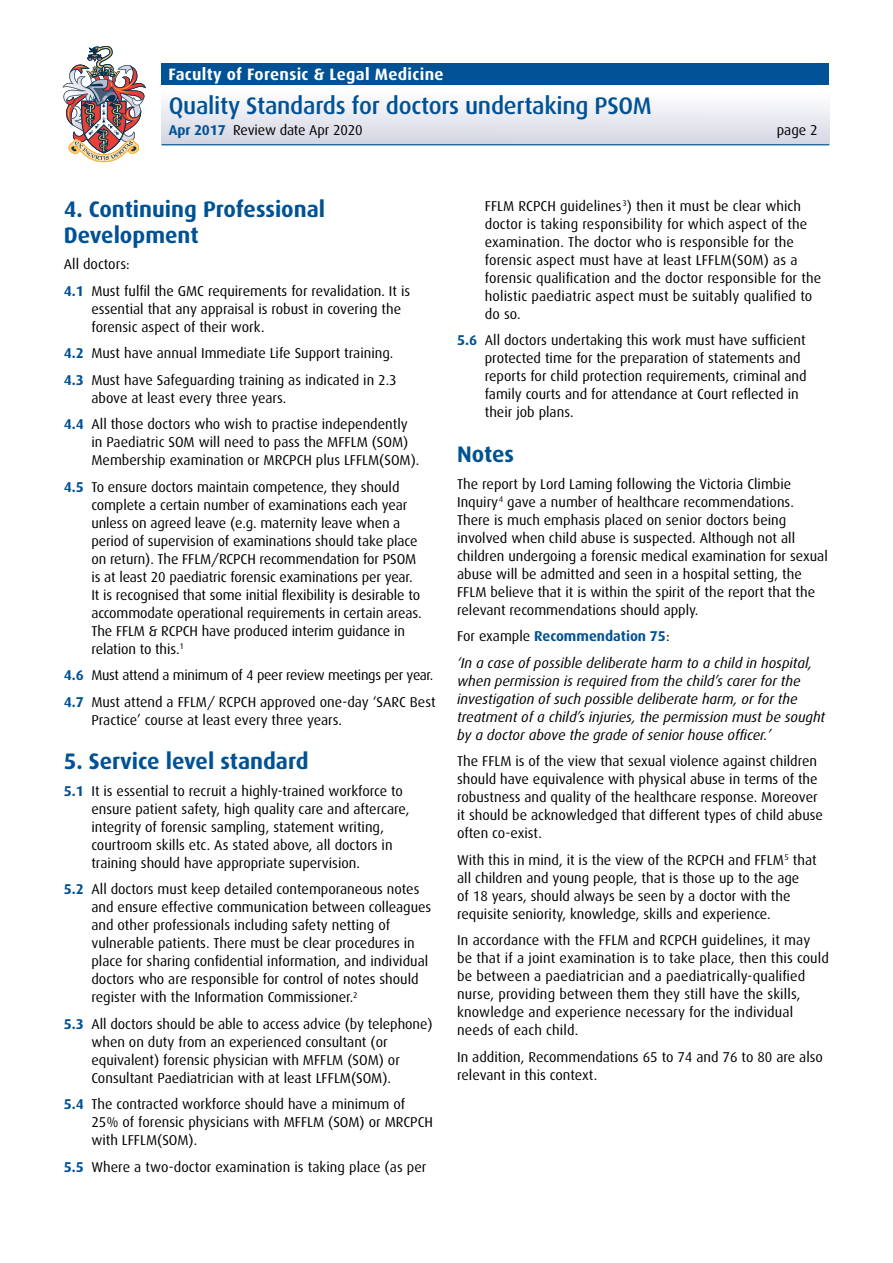
<style>
.page{position:relative;width:893px;height:1263px;background:#fff}
.page>*{position:absolute;margin:0;border:0;box-sizing:border-box;transform-origin:0 0}
.t1{font:500 24px "Dax";letter-spacing:-.01em;color:#005294}
.t2{font:700 22.5px/25.5px "Dax";color:#005294}
.t3{font:700 16.5px "Dax";letter-spacing:.02em;color:#fff}
.t4{font:14.25px/18px "Dax";color:#000}
.t5{font:italic 14.25px/18px "Dax";color:#000}
.t6{font:14.25px/26.5px "Dax";letter-spacing:-.02em;color:#000}
.s1{font-weight:700;color:#005294}
.s2{font-style:normal}
.s3{font-weight:700;font-style:normal;color:#005294}
</style>
<div class="page">
<div style="left:162px;top:85px;width:667px;height:60px;background:linear-gradient(to bottom,#fff,#d3d6e3)"></div>
<div style="left:162px;top:64px;width:667px;height:21px;background:#005294"></div>
<hr style="left:162px;top:144px;width:667px;height:1px;background:#005294">
<svg style="left:63px;top:46px;width:83px;height:116px"></svg>
<p class="t3" style="left:168px;top:65px;width:277px">Faculty of Forensic &amp; Legal Medicine</p>
<h1 class="t1" style="left:169px;top:92px;width:484px">Quality Standards for doctors undertaking PSOM</h1>
<p class="t4" style="left:169px;top:122px;width:195px"><span class="s1">Apr 2017</span> Review date Apr 2020</p>
<p class="t4" style="left:777px;top:122px;width:43px">page 2</p>
<h2 class="t2" style="left:64px;top:197px;width:263px">4. Continuing Professional<br>Development</h2>
<p class="t4" style="left:64px;top:251px;width:348px;line-height:26.5px">All doctors:<br><span class="s1">4.1</span> Must fulfil the GMC requirements for revalidation. It is</p>
<p class="t4" style="left:91px;top:300px;width:311px">essential that any appraisal is robust in covering the forensic aspect of their work.</p>
<p class="t4" style="left:64px;top:340px;width:335px;line-height:26.5px"><span class="s1">4.2</span> Must have annual Immediate Life Support training.<br><span class="s1">4.3</span> Must have Safeguarding training as indicated in 2.3</p>
<p class="t4" style="left:64px;top:385px;width:346px;line-height:26.5px;text-indent:28px">above at least every three years.<br><span class="s1">4.4</span> All those doctors who wish to practise independently</p>
<p class="t4" style="left:91px;top:433px;width:330px">in Paediatric SOM will need to pass the MFFLM (SOM)<br>Membership examination or MRCPCH plus LFFLM(SOM).</p>
<p class="t4" style="left:91px;top:478px;width:332px;text-indent:-28px"><span class="s1">4.5</span> To ensure doctors maintain competence, they should complete a certain number of examinations each year unless on agreed leave (e.g. maternity leave when a period of supervision of examinations should take place on return). The FFLM/RCPCH recommendation for PSOM is at least 20 paediatric forensic examinations per year.<br>It is recognised that some initial flexibility is desirable to accommodate operational requirements in certain areas.<br>The FFLM &amp; RCPCH have produced interim guidance in relation to this.<sup>1</sup></p>
<p class="t6" style="left:64px;top:662px;width:373px"><span class="s1">4.6</span> Must attend a minimum of 4 peer review meetings per year.<br><span class="s1">4.7</span> Must attend a FFLM/ RCPCH approved one-day ‘SARC Best</p>
<p class="t4" style="left:91px;top:711px;width:252px">Practice’ course at least every three years.</p>
<h2 class="t2" style="left:64px;top:749px;width:246px">5. Service level standard</h2>
<p class="t4" style="left:91px;top:782px;width:320px;text-indent:-28px"><span class="s1">5.1</span> It is essential to recruit a highly-trained workforce to ensure patient safety, high quality care and aftercare, integrity of forensic sampling, statement writing, courtroom skills etc. As stated above, all doctors in training should have appropriate supervision.</p>
<p class="t4" style="left:91px;top:880px;width:341px;text-indent:-28px"><span class="s1">5.2</span> All doctors must keep detailed contemporaneous notes and ensure effective communication between colleagues and other professionals including safety netting of vulnerable patients. There must be clear procedures in place for sharing confidential information, and individual doctors who are responsible for control of notes should register with the Information Commissioner.<sup>2</sup></p>
<p class="t4" style="left:91px;top:1015px;width:343px;text-indent:-28px"><span class="s1">5.3</span> All doctors should be able to access advice (by telephone) when on duty from an experienced consultant (or equivalent) forensic physician with MFFLM (SOM) or Consultant Paediatrician with at least LFFLM(SOM).</p>
<p class="t4" style="left:91px;top:1096px;width:343px;text-indent:-28px"><span class="s1">5.4</span> The contracted workforce should have a minimum of<br>25% of forensic physicians with MFFLM (SOM) or MRCPCH with LFFLM(SOM).</p>
<p class="t4" style="left:64px;top:1158px;width:364px"><span class="s1">5.5</span> Where a two-doctor examination is taking place (as per</p>
<p class="t4" style="left:485px;top:197px;width:338px">FFLM RCPCH guidelines<sup>3</sup>) then it must be clear which doctor is taking responsibility for which aspect of the examination. The doctor who is responsible for the forensic aspect must have at least LFFLM(SOM) as a forensic qualification and the doctor responsible for the holistic paediatric aspect must be suitably qualified to do so.</p>
<p class="t4" style="left:485px;top:332px;width:323px;text-indent:-28px"><span class="s1">5.6</span> All doctors undertaking this work must have sufficient protected time for the preparation of statements and reports for child protection requirements, criminal and family courts and for attendance at Court reflected in their job plans.</p>
<h2 class="t2" style="left:457px;top:442px;width:58px">Notes</h2>
<p class="t4" style="left:457px;top:475px;width:372px">The report by Lord Laming following the Victoria Climbie Inquiry<sup>4</sup> gave a number of healthcare recommendations.<br>There is much emphasis placed on senior doctors being involved when child abuse is suspected. Although not all children undergoing a forensic medical examination for sexual abuse will be admitted and seen in a hospital setting, the FFLM believe that it is within the spirit of the report that the relevant recommendations should apply.</p>
<p class="t5" style="left:457px;top:623px;width:357px;line-height:26.5px"><span class="s2">For example</span> <span class="s3">Recommendation 75</span><span class="s2">:<br></span>‘In a case of possible deliberate harm to a child in hospital,</p>
<p class="t5" style="left:457px;top:672px;width:370px">when permission is required from the child’s carer for the investigation of such possible deliberate harm, or for the treatment of a child’s injuries, the permission must be sought by a doctor above the grade of senior house officer.’</p>
<p class="t4" style="left:457px;top:752px;width:367px">The FFLM is of the view that sexual violence against children should have equivalence with physical abuse in terms of the robustness and quality of the healthcare response. Moreover it should be acknowledged that different types of child abuse often co-exist.</p>
<p class="t4" style="left:457px;top:851px;width:361px">With this in mind, it is the view of the RCPCH and FFLM<sup>5</sup> that all children and young people, that is those up to the age<br>of 18 years, should always be seen by a doctor with the requisite seniority, knowledge, skills and experience.</p>
<p class="t4" style="left:457px;top:931px;width:373px">In accordance with the FFLM and RCPCH guidelines, it may be that if a joint examination is to take place, then this could be between a paediatrician and a paediatrically-qualified nurse, providing between them they still have the skills, knowledge and experience necessary for the individual needs of each child.</p>
<p class="t4" style="left:457px;top:1048px;width:367px">In addition, Recommendations 65 to 74 and 76 to 80 are also relevant in this context.</p>
</div>
